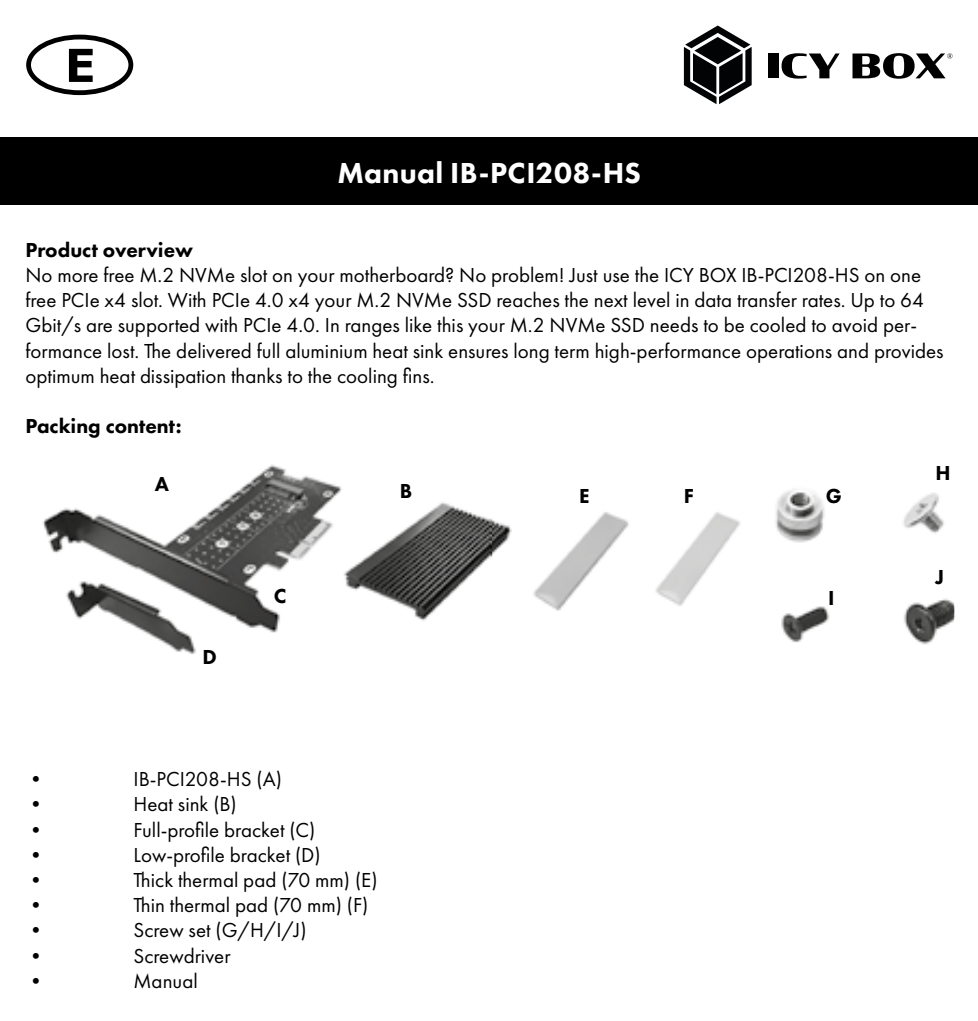
<style>
.page{position:relative;width:978px;height:1021px;background:#fff}
.page>*{position:absolute;margin:0;border:0;box-sizing:border-box;transform-origin:0 0}
.t1{font:800 30px "Futura PT";letter-spacing:.01em;color:#fff}
.t2{font:21px/25.2px "Futura PT";color:#000}
.t3{font:800 21px "Futura PT";color:#000}
</style>
<div class="page">
<div style="left:0;top:138px;width:978px;height:67px;background:#000"></div>
<div style="left:768px;top:53px;width:10px;height:25px;background:#000"></div>
<svg style="left:782px;top:53px;width:58px;height:26px"></svg>
<svg style="left:852px;top:53px;width:100px;height:26px"></svg>
<svg style="left:684px;top:26px;width:68px;height:78px"></svg>
<svg style="left:28px;top:36px;width:104px;height:58px"></svg>
<div style="left:26px;top:34px;width:108px;height:62px;border:4px solid #fff;border-radius:50%"></div>
<div style="left:26px;top:35px;width:107px;height:60px;border:5px solid #000;border-radius:50%"></div>
<svg style="left:69px;top:49px;width:24px;height:33px"></svg>
<img style="left:42px;top:464px;width:698px;height:190px">
<img style="left:775px;top:489px;width:179px;height:156px">
<h1 class="t1" style="left:337px;top:154px;width:305px">Manual IB-PCI208-HS</h1>
<p class="t3" style="left:26px;top:236px;width:169px">Product overview</p>
<p class="t2" style="left:26px;top:262px;width:920px">No more free M.2 NVMe slot on your motherboard? No problem! Just use the ICY BOX IB-PCI208-HS on one free PCIe x4 slot. With PCIe 4.0 x4 your M.2 NVMe SSD reaches the next level in data transfer rates. Up to 64<br>Gbit/s are supported with PCIe 4.0. In ranges like this your M.2 NVMe SSD needs to be cooled to avoid per&shy;formance lost. The delivered full aluminium heat sink ensures long term high-performance operations and provides optimum heat dissipation thanks to the cooling fins.</p>
<p class="t3" style="left:26px;top:413px;width:157px">Packing content:</p>
<p class="t3" style="left:155px;top:471px;width:16px">A</p>
<p class="t3" style="left:202px;top:644px;width:16px">D</p>
<p class="t3" style="left:274px;top:583px;width:14px">C</p>
<p class="t3" style="left:400px;top:478px;width:14px">B</p>
<p class="t3" style="left:579px;top:483px;width:12px">E</p>
<p class="t3" style="left:684px;top:483px;width:12px">F</p>
<p class="t3" style="left:826px;top:483px;width:18px">G</p>
<p class="t3" style="left:828px;top:584px;width:8px">I</p>
<p class="t2" style="left:26px;top:766px;width:22px">•</p>
<p class="t2" style="left:134px;top:766px;width:150px">IB-PCI208-HS (A)</p>
<p class="t2" style="left:26px;top:791px;width:22px">•</p>
<p class="t2" style="left:134px;top:791px;width:105px">Heat sink (B)</p>
<p class="t2" style="left:26px;top:816px;width:22px">•</p>
<p class="t2" style="left:134px;top:816px;width:183px">Full-profile bracket (C)</p>
<p class="t2" style="left:26px;top:842px;width:22px">•</p>
<p class="t2" style="left:134px;top:842px;width:189px">Low-profile bracket (D)</p>
<p class="t2" style="left:26px;top:867px;width:22px">•</p>
<p class="t2" style="left:134px;top:867px;width:245px">Thick thermal pad (70 mm) (E)</p>
<p class="t2" style="left:26px;top:892px;width:22px">•</p>
<p class="t2" style="left:134px;top:892px;width:236px">Thin thermal pad (70 mm) (F)</p>
<p class="t2" style="left:26px;top:917px;width:22px">•</p>
<p class="t2" style="left:134px;top:917px;width:175px">Screw set (G/H/I/J)</p>
<p class="t2" style="left:26px;top:942px;width:22px">•</p>
<p class="t2" style="left:134px;top:942px;width:99px">Screwdriver</p>
<p class="t2" style="left:26px;top:968px;width:22px">•</p>
<p class="t2" style="left:134px;top:968px;width:66px">Manual</p>
<p class="t3" style="left:935px;top:459px;width:17px">H</p>
<p class="t3" style="left:935px;top:563px;width:10px">J</p>
</div>
